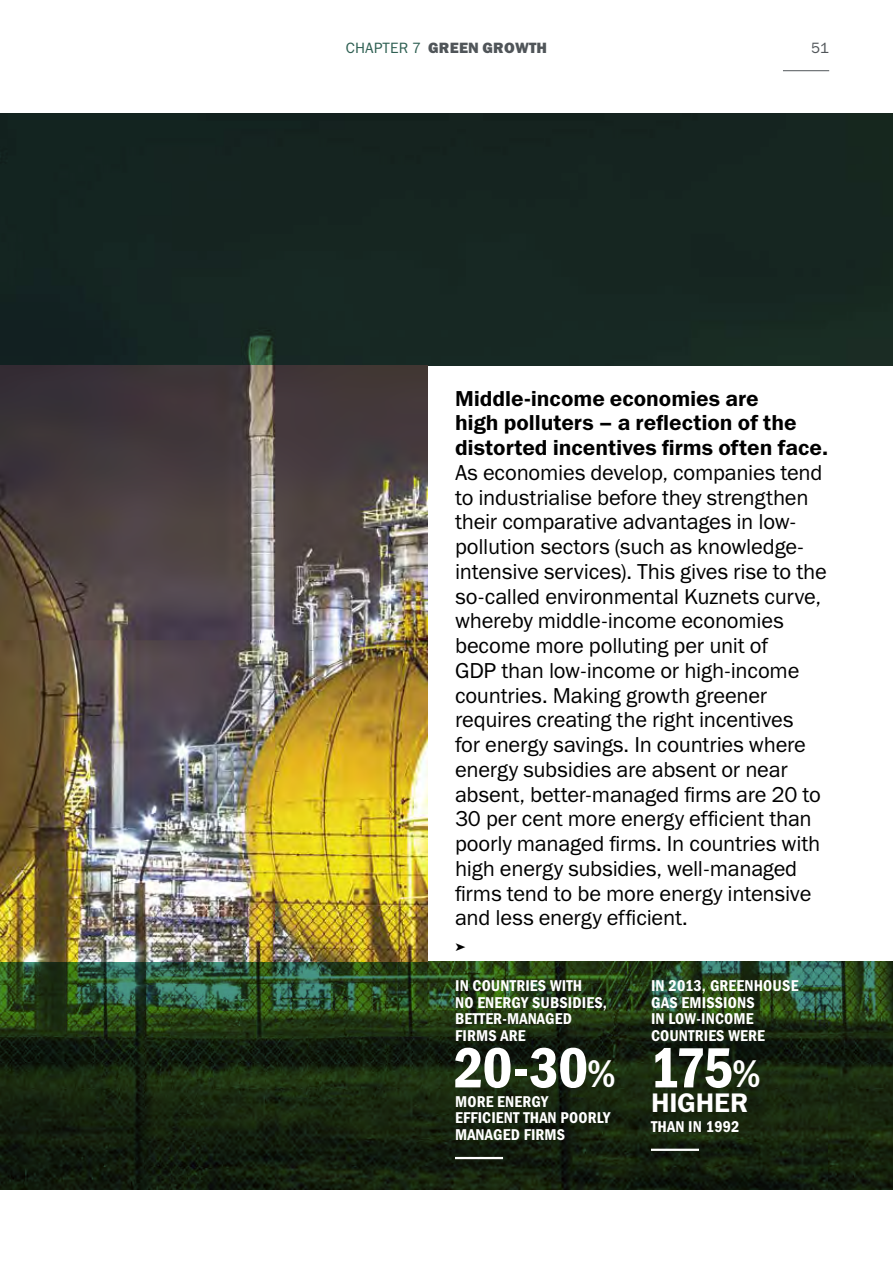
<style>
.page{position:relative;width:893px;height:1263px;background:#fff}
.page>*{position:absolute;margin:0;border:0;box-sizing:border-box;transform-origin:0 0}
.t1{font:57px "Franklin Gothic Demi Cond ITC";letter-spacing:-.03em;color:#fff}
.t2{font:27px "Franklin Gothic Demi ITC";letter-spacing:-.005em;color:#fff}
.t3{font:21.75px/24.8px "Franklin Gothic Book ITC";letter-spacing:-.01em;color:#000}
.t4{font:21.75px/24.8px "Franklin Gothic Demi ITC";color:#000}
.t5{font:15.75px/16.5px "Franklin Gothic Demi Cond ITC";letter-spacing:.01em;color:#fff}
.t6{font:15px "Franklin Gothic Heavy ITC";letter-spacing:.01em;color:#505559}
.t7{font:15px "Franklin Gothic Book ITC";color:#505559}
.s1{font-family:"Franklin Gothic Book ITC";color:#2f6053}
.s2{font-family:"Franklin Gothic Demi ITC";font-size:39px}
</style>
<div class="page">
<hr style="left:783px;top:70px;width:46px;height:1px;background:#505559">
<div style="left:0;top:113px;width:893px;height:253px;background:#162621"></div>
<svg style="left:0;top:961px;width:893px;height:228px;background:#1b2e14"></svg>
<hr style="left:455px;top:1157px;width:48px;height:2px;background:#fff">
<hr style="left:651px;top:1149px;width:48px;height:2px;background:#fff">
<img style="left:0;top:366px;width:427px;height:595px">
<p class="t6" style="left:346px;top:38px;width:203px"><span class="s1">CHAPTER 7</span> GREEN GROWTH</p>
<p class="t7" style="left:811px;top:38px;width:19px">51</p>
<p class="t4" style="left:455px;top:386px;width:375px">Middle-income economies are<br>high polluters – a reflection of the distorted incentives firms often face.</p>
<p class="t3" style="left:455px;top:460px;width:373px">As economies develop, companies tend to industrialise before they strengthen their comparative advantages in low&shy;pollution sectors (such as knowledge&shy;intensive services). This gives rise to the so-called environmental Kuznets curve, whereby middle-income economies become more polluting per unit of<br>GDP than low-income or high-income countries. Making growth greener requires creating the right incentives<br>for energy savings. In countries where energy subsidies are absent or near absent, better-managed firms are 20 to 30 per cent more energy efficient than poorly managed firms. In countries with high energy subsidies, well-managed firms tend to be more energy intensive and less energy efficient.</p>
<p class="t5" style="left:455px;top:978px;width:153px">IN COUNTRIES WITH<br>NO ENERGY SUBSIDIES,<br>BETTER-MANAGED<br>FIRMS ARE</p>
<h1 class="t1" style="left:454px;top:1034px;width:164px">20-30<span class="s2">%</span></h1>
<p class="t5" style="left:455px;top:1093px;width:157px">MORE ENERGY<br>EFFICIENT THAN POORLY<br>MANAGED FIRMS</p>
<p class="t5" style="left:651px;top:978px;width:149px">IN 2013, GREENHOUSE<br>GAS EMISSIONS<br>IN LOW-INCOME<br>COUNTRIES WERE</p>
<h1 class="t1" style="left:650px;top:1034px;width:113px">175<span class="s2">%</span></h1>
<p class="t2" style="left:651px;top:1086px;width:99px">HIGHER</p>
<p class="t5" style="left:651px;top:1118px;width:90px">THAN IN 1992</p>
</div>
